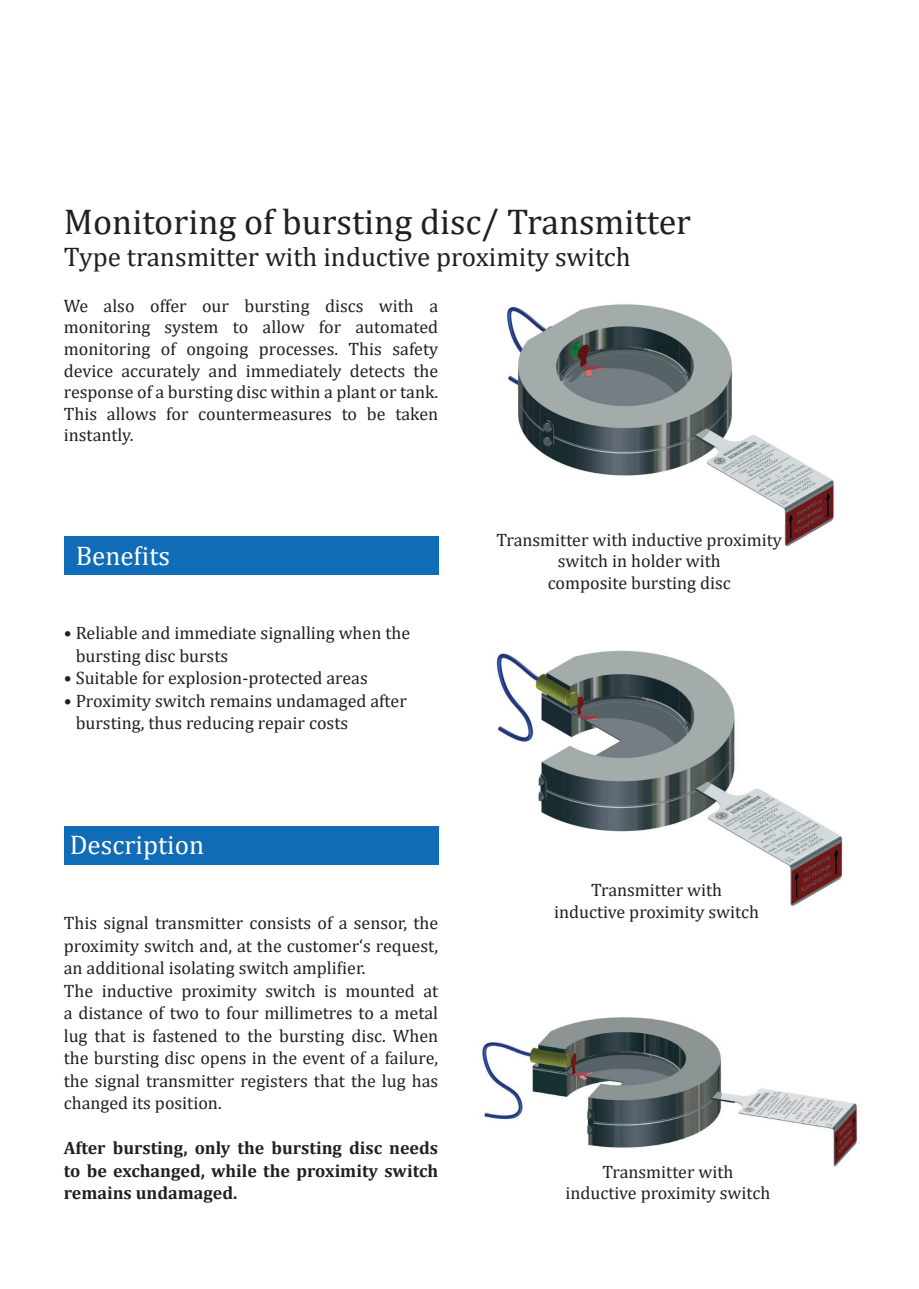
<style>
.page{position:relative;width:919px;height:1289px;background:#fff}
.page>*{position:absolute;margin:0;border:0;box-sizing:border-box;transform-origin:0 0}
.t1{font:36px "Cambria";color:#231f20}
.t2{font:27px "Cambria";color:#231f20}
.t3{font:27px "Cambria";color:#fff}
.t4{font:18px/21.6px "Cambria";color:#231f20}
.t5{font:700 18px/22.5px "Cambria";color:#231f20;text-align:justify}
</style>
<div class="page">
<img style="left:482px;top:1017px;width:377px;height:150px">
<img style="left:495px;top:650px;width:348px;height:256px">
<img style="left:507px;top:304px;width:327px;height:243px">
<div style="left:64px;top:536px;width:374px;height:39px;background:#106cb6"></div>
<div style="left:64px;top:826px;width:374px;height:38px;background:#106cb6"></div>
<h1 class="t1" style="left:64px;top:200px;width:628px">Monitoring of bursting disc/ Transmitter</h1>
<h2 class="t2" style="left:64px;top:241px;width:568px">Type transmitter with inductive proximity switch</h2>
<p class="t4" style="left:64px;top:295px;width:376px;text-align:justify">We also offer our bursting discs with a monitoring system to allow for automated monitoring of ongoing processes. This safety device accurately and immediately detects the response of a bursting disc within a plant or tank.<br>This allows for countermeasures to be taken instantly.</p>
<h2 class="t3" style="left:76px;top:540px;width:96px">Benefits</h2>
<p class="t4" style="left:76px;top:621px;width:336px;line-height:22.5px;text-indent:-12px">• Reliable and immediate signalling when the bursting disc bursts</p>
<p class="t4" style="left:64px;top:667px;width:305px">• Suitable for explosion-protected areas</p>
<p class="t4" style="left:76px;top:689px;width:332px;line-height:22.5px;text-indent:-12px">• Proximity switch remains undamaged after bursting, thus reducing repair costs</p>
<h2 class="t3" style="left:70px;top:829px;width:136px">Description</h2>
<p class="t4" style="left:64px;top:911px;width:376px;line-height:22.5px">This signal transmitter consists of a sensor, the proximity switch and, at the customer‘s request, an additional isolating switch amplifier.<br>The inductive proximity switch is mounted at a distance of two to four millimetres to a metal lug that is fastened to the bursting disc. When the bursting disc opens in the event of a failure, the signal transmitter registers that the lug has changed its position.</p>
<p class="t5" style="left:64px;top:1136px;width:376px">After bursting, only the bursting disc needs to be exchanged, while the proximity switch remains undamaged.</p>
<p class="t4" style="left:496px;top:528px;width:287px;text-align:center">Transmitter with inductive proximity switch in holder with<br>composite bursting disc</p>
<p class="t4" style="left:554px;top:879px;width:206px;text-align:center">Transmitter with inductive proximity switch</p>
<p class="t4" style="left:565px;top:1160px;width:206px;text-align:center">Transmitter with inductive proximity switch</p>
</div>
